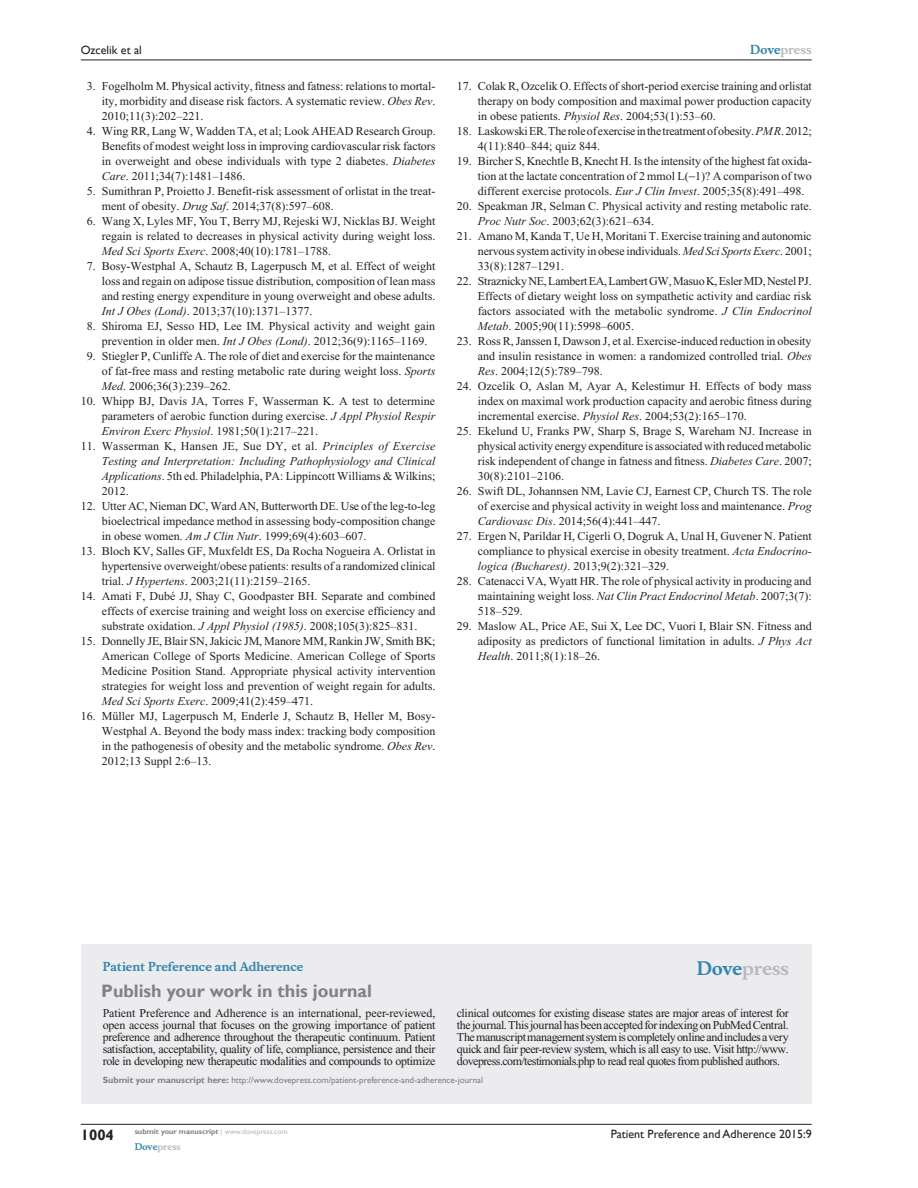
<style>
.page{position:relative;width:918px;height:1188px;background:#fff}
.page>*{position:absolute;margin:0;border:0;box-sizing:border-box;transform-origin:0 0}
.PromBx-H1{font:700 18px "Gill Sans";color:#808285}
.PromBx-Brand{font:700 18px "Musee";color:#b8b9bc}
.t1{font:700 15px "Gill Sans";color:#231f20}
.RefNL2{font:12px/15px "Times New Roman";color:#231f20;text-align:justify}
.PromBx-Tx{font:12px/12px "Times New Roman";letter-spacing:-.045em;color:#231f20;text-align:justify}
.RefNL2-2{font:italic 12px/15px "Times New Roman";color:#231f20;text-align:justify}
.RefNL2-3{font:12px/15px "Times New Roman";letter-spacing:-.02em;color:#231f20}
.t2{font:12px "Gill Sans";color:#231f20}
.PromBx-JrnlName{font:700 12px "Musee";color:#3485ae}
.t3{font:700 12px "Musee";color:#b8b9bc}
.PromBx-SubmitMssWebA{font:9px "Gill Sans";color:#808285}
.t4{font:700 9px "Musee";color:#b8b9bc}
.t5{font:700 7.5px "Gill Sans";color:#808285}
.s1{font-style:italic}
.s2{font-style:normal}
.s3{color:#3485ae}
.s4{font-weight:700}
.s5{font-weight:400;color:#b8b9bc}
</style>
<div class="page">
<div style="left:81px;top:944px;width:731px;height:159px;background:#ececee"></div>
<hr style="left:81px;top:1124px;width:731px;height:1px;background:#231f20">
<hr style="left:81px;top:60px;width:731px;height:1px;background:#231f20">
<p class="t2" style="left:81px;top:43px;width:63px">Ozcelik et al</p>
<p class="RefNL2" style="left:102px;top:79px;width:335px;text-indent:-15px">3. Fogelholm M. Physical activity, fitness and fatness: relations to mortal&shy;ity, morbidity and disease risk factors. A systematic review. <span class="s1">Obes Rev</span>.<br>2010;11(3):202–221.</p>
<p class="RefNL2" style="left:102px;top:124px;width:335px;text-indent:-15px">4. Wing RR, Lang W, Wadden TA, et al; Look AHEAD Research Group.<br>Benefits of modest weight loss in improving cardiovascular risk factors in overweight and obese individuals with type 2 diabetes. <span class="s1">Diabetes Care</span>. 2011;34(7):1481–1486.</p>
<p class="RefNL2" style="left:102px;top:184px;width:335px;text-indent:-15px">5. Sumithran P, Proietto J. Benefit-risk assessment of orlistat in the treat&shy;ment of obesity. <span class="s1">Drug Saf</span>. 2014;37(8):597–608.</p>
<p class="RefNL2" style="left:102px;top:214px;width:335px;text-indent:-15px">6. Wang X, Lyles MF, You T, Berry MJ, Rejeski WJ, Nicklas BJ. Weight regain is related to decreases in physical activity during weight loss.<br><span class="s1">Med Sci Sports Exerc</span>. 2008;40(10):1781–1788.</p>
<p class="RefNL2" style="left:102px;top:259px;width:335px;text-indent:-15px">7. Bosy-Westphal A, Schautz B, Lagerpusch M, et al. Effect of weight loss and regain on adipose tissue distribution, composition of lean mass and resting energy expenditure in young overweight and obese adults.<br><span class="s1">Int J Obes (Lond)</span>. 2013;37(10):1371–1377.</p>
<p class="RefNL2" style="left:87px;top:319px;width:350px;text-align:center">8. Shiroma EJ, Sesso HD, Lee IM. Physical activity and weight gain prevention in older men. <span class="s1">Int J Obes (Lond)</span>. 2012;36(9):1165–1169.</p>
<p class="RefNL2" style="left:102px;top:349px;width:335px;text-indent:-15px">9. Stiegler P, Cunliffe A. The role of diet and exercise for the maintenance of fat-free mass and resting metabolic rate during weight loss. <span class="s1">Sports Med</span>. 2006;36(3):239–262.</p>
<p class="RefNL2" style="left:102px;top:394px;width:335px;text-indent:-21px">10. Whipp BJ, Davis JA, Torres F, Wasserman K. A test to determine parameters of aerobic function during exercise. <span class="s1">J Appl Physiol Respir Environ Exerc Physiol</span>. 1981;50(1):217–221.</p>
<p class="RefNL2-2" style="left:102px;top:439px;width:335px;text-indent:-21px"><span class="s2">11. Wasserman K, Hansen JE, Sue DY, et al.</span> Principles of Exercise Testing and Interpretation: Including Pathophysiology and Clinical Applications<span class="s2">. 5th ed. Philadelphia, PA: Lippincott Williams &amp; Wilkins; 2012.</span></p>
<p class="RefNL2" style="left:102px;top:499px;width:335px;text-indent:-21px">12. Utter AC, Nieman DC, Ward AN, Butterworth DE. Use of the leg-to-leg bioelectrical impedance method in assessing body-composition change in obese women. <span class="s1">Am J Clin Nutr</span>. 1999;69(4):603–607.</p>
<p class="RefNL2" style="left:102px;top:544px;width:335px;text-indent:-21px">13. Bloch KV, Salles GF, Muxfeldt ES, Da Rocha Nogueira A. Orlistat in hypertensive overweight/obese patients: results of a randomized clinical trial. <span class="s1">J Hypertens</span>. 2003;21(11):2159–2165.</p>
<p class="RefNL2" style="left:102px;top:589px;width:335px;text-indent:-21px">14. Amati F, Dubé JJ, Shay C, Goodpaster BH. Separate and combined effects of exercise training and weight loss on exercise efficiency and substrate oxidation. <span class="s1">J Appl Physiol (1985)</span>. 2008;105(3):825–831.</p>
<p class="RefNL2" style="left:102px;top:634px;width:335px;text-indent:-21px">15. Donnelly JE, Blair SN, Jakicic JM, Manore MM, Rankin JW, Smith BK; American College of Sports Medicine. American College of Sports Medicine Position Stand. Appropriate physical activity intervention strategies for weight loss and prevention of weight regain for adults.<br><span class="s1">Med Sci Sports Exerc</span>. 2009;41(2):459–471.</p>
<p class="RefNL2" style="left:102px;top:709px;width:335px;text-indent:-21px">16. Müller MJ, Lagerpusch M, Enderle J, Schautz B, Heller M, Bosy-Westphal A. Beyond the body mass index: tracking body composition in the pathogenesis of obesity and the metabolic syndrome. <span class="s1">Obes Rev</span>.<br>2012;13 Suppl 2:6–13.</p>
<p class="t3" style="left:750px;top:43px;width:63px"><span class="s3">Dove</span>press</p>
<p class="RefNL2" style="left:478px;top:79px;width:336px;text-indent:-21px">17. Colak R, Ozcelik O. Effects of short-period exercise training and orlistat therapy on body composition and maximal power production capacity in obese patients. <span class="s1">Physiol Res</span>. 2004;53(1):53–60.</p>
<p class="RefNL2-3" style="left:478px;top:124px;width:335px;text-indent:-21px">18. Laskowski ER. The role of exercise in the treatment of obesity. <span class="s1">PM R</span>. 2012;<br>4(11):840–844; quiz 844.</p>
<p class="RefNL2" style="left:478px;top:154px;width:335px;text-indent:-21px">19. Bircher S, Knechtle B, Knecht H. Is the intensity of the highest fat oxida&shy;tion at the lactate concentration of 2 mmol L( 1)? A comparison of two different exercise protocols. <span class="s1">Eur J Clin Invest</span>. 2005;35(8):491–498.</p>
<p class="RefNL2" style="left:478px;top:199px;width:335px;text-indent:-21px">20. Speakman JR, Selman C. Physical activity and resting metabolic rate.<br><span class="s1">Proc Nutr Soc</span>. 2003;62(3):621–634.</p>
<p class="RefNL2" style="left:478px;top:229px;width:335px;text-indent:-21px">21. Amano M, Kanda T, Ue H, Moritani T. Exercise training and autonomic nervous system activity in obese individuals. <span class="s1">Med Sci Sports Exerc</span>. 2001; 33(8):1287–1291.</p>
<p class="RefNL2" style="left:478px;top:274px;width:335px;text-indent:-21px">22. Straznicky NE, Lambert EA, Lambert GW, Masuo K, Esler MD, Nestel PJ.<br>Effects of dietary weight loss on sympathetic activity and cardiac risk factors associated with the metabolic syndrome. <span class="s1">J Clin Endocrinol Metab</span>. 2005;90(11):5998–6005.</p>
<p class="RefNL2" style="left:478px;top:334px;width:335px;text-indent:-21px">23. Ross R, Janssen I, Dawson J, et al. Exercise-induced reduction in obesity and insulin resistance in women: a randomized controlled trial. <span class="s1">Obes Res</span>. 2004;12(5):789–798.</p>
<p class="RefNL2" style="left:478px;top:379px;width:335px;text-indent:-21px">24. Ozcelik O, Aslan M, Ayar A, Kelestimur H. Effects of body mass index on maximal work production capacity and aerobic fitness during incremental exercise. <span class="s1">Physiol Res</span>. 2004;53(2):165–170.</p>
<p class="RefNL2" style="left:478px;top:424px;width:335px;text-indent:-21px">25. Ekelund U, Franks PW, Sharp S, Brage S, Wareham NJ. Increase in physical activity energy expenditure is associated with reduced metabolic risk independent of change in fatness and fitness. <span class="s1">Diabetes Care</span>. 2007; 30(8):2101–2106.</p>
<p class="RefNL2" style="left:478px;top:484px;width:335px;text-indent:-21px">26. Swift DL, Johannsen NM, Lavie CJ, Earnest CP, Church TS. The role of exercise and physical activity in weight loss and maintenance. <span class="s1">Prog Cardiovasc Dis</span>. 2014;56(4):441–447.</p>
<p class="RefNL2" style="left:478px;top:529px;width:335px;text-indent:-21px">27. Ergen N, Parildar H, Cigerli O, Dogruk A, Unal H, Guvener N. Patient compliance to physical exercise in obesity treatment. <span class="s1">Acta Endocrino&shy;logica (Bucharest)</span>. 2013;9(2):321–329.</p>
<p class="RefNL2" style="left:478px;top:574px;width:335px;text-indent:-21px">28. Catenacci VA, Wyatt HR. The role of physical activity in producing and maintaining weight loss. <span class="s1">Nat Clin Pract Endocrinol Metab</span>. 2007;3(7):<br>518–529.</p>
<p class="RefNL2" style="left:478px;top:619px;width:335px;text-indent:-21px">29. Maslow AL, Price AE, Sui X, Lee DC, Vuori I, Blair SN. Fitness and adiposity as predictors of functional limitation in adults. <span class="s1">J Phys Act Health</span>. 2011;8(1):18–26.</p>
<p class="PromBx-JrnlName" style="left:103px;top:959px;width:202px">Patient Preference and Adherence</p>
<p class="PromBx-H1" style="left:101px;top:980px;width:272px">Publish your work in this journal</p>
<p class="PromBx-Brand" style="left:697px;top:958px;width:94px"><span class="s3">Dove</span>press</p>
<p class="PromBx-Tx" style="left:103px;top:1007px;width:334px">Patient Preference and Adherence is an international, peer-reviewed, open access journal that focuses on the growing importance of patient preference and adherence throughout the therapeutic continuum. Patient satisfaction, acceptability, quality of life, compliance, persistence and their role in developing new therapeutic modalities and compounds to optimize</p>
<p class="PromBx-Tx" style="left:457px;top:1007px;width:333px">clinical outcomes for existing disease states are major areas of interest for the journal. This journal has been accepted for indexing on PubMed Central.<br>The manuscript management system is completely online and includes a very quick and fair peer-review system, which is all easy to use. Visit http://www. dovepress.com/testimonials.php to read real quotes from published authors.</p>
<p class="PromBx-SubmitMssWebA" style="left:103px;top:1075px;width:382px"><span class="s4">Submit your manuscript here:</span> http://www.dovepress.com/patient-preference-and-adherence-journal</p>
<p class="t1" style="left:81px;top:1126px;width:35px">1004</p>
<p class="t5" style="left:135px;top:1127px;width:154px">submit your manuscript <span class="s5">| www.dovepress.com</span></p>
<p class="t4" style="left:135px;top:1141px;width:48px"><span class="s3">Dove</span>press</p>
<p class="t2" style="left:611px;top:1127px;width:203px">Patient Preference and Adherence 2015:9</p>
</div>
